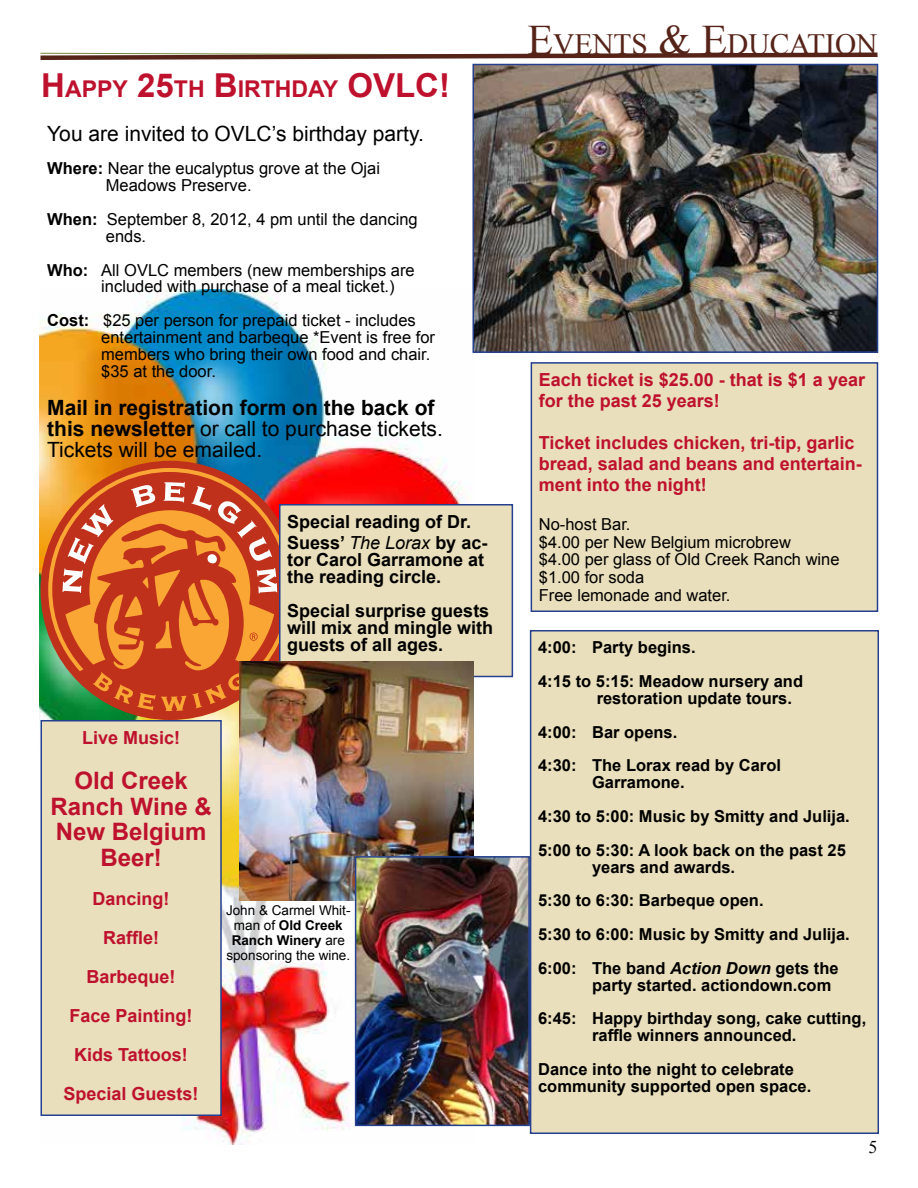
<style>
.page{position:relative;width:918px;height:1188px;background:#fff}
.page>*{position:absolute;margin:0;border:0;box-sizing:border-box;transform-origin:0 0}
.t1{font:29.4px "Times New Roman";color:#562318}
.t2{font:700 24px/25.5px "Arial";color:#be112d;text-align:center}
.t3{font:700 23.1px "Arial";color:#be112d}
.t4{font:700 21px/21px "Arial";color:#000}
.t5{font:21px "Arial";color:#000}
.t6{font:700 18px/39px "Arial";color:#be112d}
.t7{font:700 18px/16.8px "Arial";color:#000}
.t8{font:18px "Times New Roman";color:#000}
.t9{font:700 16.5px/33.8px "Arial";color:#000}
.t10{font:16.5px/17px "Arial";color:#000}
.t11{font:13.5px/15px "Arial";color:#000;text-align:center}
.s1{font-size:33px}
.s2{font-weight:700}
.s3{font-weight:400}
.s4{font-weight:400;font-style:italic}
.s5{font-size:42px}
.s6{font-style:italic}
</style>
<div class="page">
<img style="left:40px;top:290px;width:433px;height:854px">
<svg style="left:40px;top:52px;width:838px;height:8px"></svg>
<img style="left:475px;top:67px;width:400px;height:283px">
<div style="left:472px;top:64px;width:406px;height:289px;border:2px solid #25408f"></div>
<div style="left:41px;top:721px;width:180px;height:394px;background:#e9dfbc"></div>
<div style="left:40px;top:720px;width:182px;height:396px;border:2px solid #25408f"></div>
<div style="left:531px;top:363px;width:346px;height:248px;background:#e9dfbc"></div>
<div style="left:531px;top:362px;width:347px;height:250px;border:2px solid #25408f"></div>
<div style="left:531px;top:631px;width:347px;height:502px;background:#e9dfbc"></div>
<div style="left:530px;top:630px;width:349px;height:504px;border:2px solid #25408f"></div>
<div style="left:40px;top:461px;width:260px;height:259px;background:#bf311a;border-radius:50%"></div>
<svg style="left:48px;top:468px;width:243px;height:243px"></svg>
<svg style="left:250px;top:633px;width:8px;height:8px"></svg>
<div style="left:280px;top:505px;width:232px;height:171px;background:#e9dfbc"></div>
<div style="left:279px;top:504px;width:234px;height:173px;border:2px solid #25408f"></div>
<img style="left:239px;top:661px;width:234px;height:240px">
<img style="left:358px;top:859px;width:169px;height:264px">
<div style="left:355px;top:856px;width:175px;height:270px;border:2px solid #25408f"></div>
<h3 class="t3" style="left:41px;top:73px;width:410px"><span class="s1">H</span>APPY <span class="s1">25</span>TH <span class="s1">B</span>IRTHDAY <span class="s1">OVLC!</span></h3>
<p class="t5" style="left:47px;top:119px;width:378px">You are invited to OVLC’s birthday party.</p>
<p class="t10" style="left:106px;top:160px;width:276px;text-indent:-59px"><span class="s2">Where:</span> Near the eucalyptus grove at the Ojai<br>Meadows Preserve.</p>
<p class="t10" style="left:106px;top:211px;width:313px;text-indent:-59px"><span class="s2">When:</span> September 8, 2012, 4 pm until the dancing ends.</p>
<p class="t10" style="left:101px;top:261px;width:315px;text-indent:-54px"><span class="s2">Who:</span> All OVLC members (new memberships are included with purchase of a meal ticket.)</p>
<p class="t10" style="left:101px;top:312px;width:335px;text-indent:-54px"><span class="s2">Cost:</span> $25 per person for prepaid ticket - includes entertainment and barbeque *Event is free for members who bring their own food and chair. $35 at the door.</p>
<p class="t4" style="left:47px;top:397px;width:397px">Mail in registration form on the back of this newsletter <span class="s3">or call to purchase tickets.<br>Tickets will be emailed.</span></p>
<p class="t7" style="left:287px;top:512px;width:202px;line-height:21px">Special reading of Dr.<br>Suess’ <span class="s4">The Lorax</span> by ac-</p>
<p class="t7" style="left:287px;top:552px;width:199px">tor Carol Garramone at the reading circle.</p>
<p class="t7" style="left:287px;top:603px;width:208px">Special surprise guests will mix and mingle with guests of all ages.</p>
<p class="t6" style="left:82px;top:719px;width:100px">Live Music!</p>
<h2 class="t2" style="left:51px;top:769px;width:163px">Old Creek<br>Ranch Wine &amp;<br>New Belgium<br>Beer!</h2>
<p class="t6" style="left:64px;top:880px;width:137px;text-align:center">Dancing!<br>Raffle!<br>Barbeque!<br>Face Painting!<br>Kids Tattoos!<br>Special Guests!</p>
<p class="t11" style="left:226px;top:903px;width:126px">John &amp; Carmel Whit&shy;man of <span class="s2">Old Creek<br>Ranch Winery</span> are sponsoring the wine.</p>
<h1 class="t1" style="left:528px;top:24px;width:351px"><span class="s5">E</span>VENTS <span class="s5">&amp; E</span>DUCATION</h1>
<p class="t6" style="left:539px;top:370px;width:328px;line-height:21px">Each ticket is $25.00 - that is $1 a year for the past 25 years!</p>
<p class="t6" style="left:539px;top:433px;width:325px;line-height:21px">Ticket includes chicken, tri-tip, garlic bread, salad and beans and entertain&shy;ment into the night!</p>
<p class="t10" style="left:539px;top:516px;width:302px;line-height:17.5px">No-host Bar.<br>$4.00 per New Belgium microbrew<br>$4.00 per glass of Old Creek Ranch wine $1.00 for soda<br>Free lemonade and water.</p>
<p class="t9" style="left:538px;top:631px;width:266px">4:00: Party begins.<br>4:15 to 5:15: Meadow nursery and</p>
<p class="t9" style="left:538px;top:682px;width:255px;text-indent:59px">restoration update tours.<br>4:00: Bar opens.<br>4:30: The Lorax read by Carol</p>
<p class="t9" style="left:538px;top:766px;width:313px;text-indent:54px">Garramone.<br>4:30 to 5:00: Music by Smitty and Julija.<br>5:00 to 5:30: A look back on the past 25</p>
<p class="t9" style="left:538px;top:850px;width:313px;text-indent:54px">years and awards.<br>5:30 to 6:30: Barbeque open.<br>5:30 to 6:00: Music by Smitty and Julija.<br>6:00: The band <span class="s6">Action Down</span> gets the</p>
<p class="t9" style="left:538px;top:969px;width:330px;text-indent:54px">party started. actiondown.com<br>6:45: Happy birthday song, cake cutting,</p>
<p class="t9" style="left:538px;top:1019px;width:260px;text-align:right">raffle winners announced.<br>Dance into the night to celebrate</p>
<p class="t9" style="left:538px;top:1070px;width:275px">community supported open space.</p>
<p class="t8" style="left:868px;top:1135px;width:10px">5</p>
</div>
